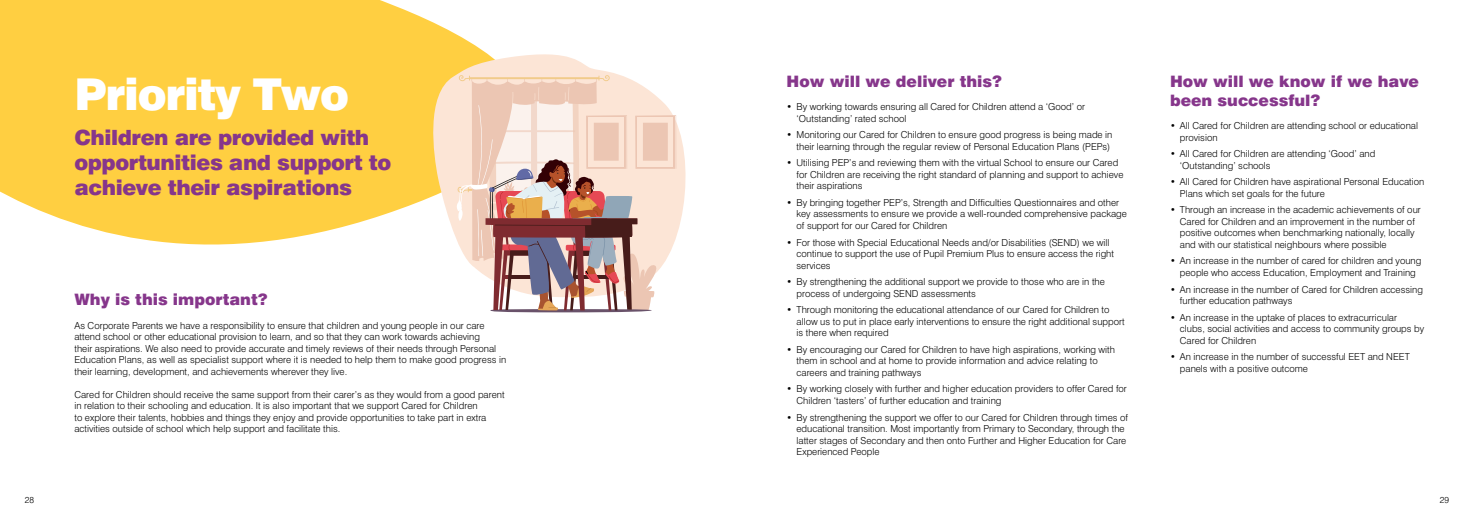
<style>
.page{position:relative;width:1474px;height:521px;background:#fff}
.page>*{position:absolute;margin:0;border:0;box-sizing:border-box;transform-origin:0 0}
.Heading1{font:900 43.93px "Swiss 721 BT";letter-spacing:-.03em;color:#fff}
.Heading2{font:900 21px/25.2px "Swiss 721 BT";letter-spacing:-.02em;color:#86368b}
.Paragraph1{font:900 15.75px/18.9px "Swiss 721 BT";color:#86368b}
.Paragraph1-2{font:300 9.62px/11.5px "Swiss 721 BT";color:#000}
.Paragraph1-3{font:300 8.75px "Swiss 721 BT";color:#000}
</style>
<div class="page">
<svg style="left:0;top:0;width:618px;height:313px;fill:#ffcf41"></svg>
<svg style="left:425px;top:48px;width:261px;height:252px"></svg>
<svg style="left:456px;top:75px;width:220px;height:237px;background:#dabcb3"></svg>
<h1 class="Heading1" style="left:74px;top:67px;width:276px">Priority Two</h1>
<h2 class="Heading2" style="left:74px;top:124px;width:318px">Children are provided with opportunities and support to achieve their aspirations</h2>
<p class="Paragraph1" style="left:74px;top:290px;width:195px">Why is this important?</p>
<p class="Paragraph1-2" style="left:74px;top:319px;width:433px">As Corporate Parents we have a responsibility to ensure that children and young people in our care attend school or other educational provision to learn, and so that they can work towards achieving<br>their aspirations. We also need to provide accurate and timely reviews of their needs through Personal Education Plans, as well as specialist support where it is needed to help them to make good progress in their learning, development, and achievements wherever they live.</p>
<p class="Paragraph1-2" style="left:74px;top:388px;width:431px">Cared for Children should receive the same support from their carer’s as they would from a good parent in relation to their schooling and education. It is also important that we support Cared for Children<br>to explore their talents, hobbies and things they enjoy and provide opportunities to take part in extra activities outside of school which help support and facilitate this.</p>
<p class="Paragraph1" style="left:786px;top:72px;width:217px">How will we deliver this?</p>
<p class="Paragraph1-2" style="left:796px;top:101px;width:290px;text-indent:-10px">• By working towards ensuring all Cared for Children attend a ‘Good’ or ‘Outstanding’ rated school</p>
<p class="Paragraph1-2" style="left:786px;top:129px;width:327px;text-align:right">• Monitoring our Cared for Children to ensure good progress is being made in their learning through the regular review of Personal Education Plans (PEPs)</p>
<p class="Paragraph1-2" style="left:796px;top:157px;width:328px;text-indent:-10px">• Utilising PEP’s and reviewing them with the virtual School to ensure our Cared for Children are receiving the right standard of planning and support to achieve their aspirations</p>
<p class="Paragraph1-2" style="left:796px;top:197px;width:332px;text-indent:-10px">• By bringing together PEP’s, Strength and Difficulties Questionnaires and other key assessments to ensure we provide a well-rounded comprehensive package of support for our Cared for Children</p>
<p class="Paragraph1-2" style="left:796px;top:236px;width:319px;text-indent:-10px">• For those with Special Educational Needs and/or Disabilities (SEND) we will continue to support the use of Pupil Premium Plus to ensure access the right services</p>
<p class="Paragraph1-2" style="left:796px;top:276px;width:310px;text-indent:-10px">• By strengthening the additional support we provide to those who are in the process of undergoing SEND assessments</p>
<p class="Paragraph1-2" style="left:796px;top:304px;width:330px;text-indent:-10px">• Through monitoring the educational attendance of our Cared for Children to allow us to put in place early interventions to ensure the right additional support is there when required</p>
<p class="Paragraph1-2" style="left:796px;top:343px;width:320px;text-indent:-10px">• By encouraging our Cared for Children to have high aspirations, working with them in school and at home to provide information and advice relating to careers and training pathways</p>
<p class="Paragraph1-2" style="left:796px;top:383px;width:332px;text-indent:-10px">• By working closely with further and higher education providers to offer Cared for<br>Children ‘tasters’ of further education and training</p>
<p class="Paragraph1-2" style="left:796px;top:411px;width:333px;text-indent:-10px">• By strengthening the support we offer to our Cared for Children through times of educational transition. Most importantly from Primary to Secondary, through the latter stages of Secondary and then onto Further and Higher Education for Care Experienced People</p>
<p class="Paragraph1" style="left:1169px;top:72px;width:250px">How will we know if we have been successful?</p>
<p class="Paragraph1-2" style="left:1179px;top:120px;width:239px;text-indent:-10px">• All Cared for Children are attending school or educational provision</p>
<p class="Paragraph1-2" style="left:1179px;top:148px;width:197px;text-indent:-10px">• All Cared for Children are attending ‘Good’ and ‘Outstanding’ schools</p>
<p class="Paragraph1-2" style="left:1179px;top:176px;width:246px;text-indent:-10px">• All Cared for Children have aspirational Personal Education<br>Plans which set goals for the future</p>
<p class="Paragraph1-2" style="left:1179px;top:204px;width:242px;text-indent:-10px">• Through an increase in the academic achievements of our Cared for Children and an improvement in the number of positive outcomes when benchmarking nationally, locally and with our statistical neighbours where possible</p>
<p class="Paragraph1-2" style="left:1169px;top:255px;width:253px;text-align:center">• An increase in the number of cared for children and young people who access Education, Employment and Training</p>
<p class="Paragraph1-2" style="left:1179px;top:283px;width:244px;text-indent:-10px">• An increase in the number of Cared for Children accessing further education pathways</p>
<p class="Paragraph1-2" style="left:1179px;top:311px;width:246px;text-indent:-10px">• An increase in the uptake of places to extracurricular clubs, social activities and access to community groups by<br>Cared for Children</p>
<p class="Paragraph1-2" style="left:1179px;top:351px;width:231px;text-indent:-10px">• An increase in the number of successful EET and NEET panels with a positive outcome</p>
<p class="Paragraph1-3" style="left:25px;top:495px;width:11px">28</p>
<p class="Paragraph1-3" style="left:1439px;top:495px;width:11px">29</p>
</div>
